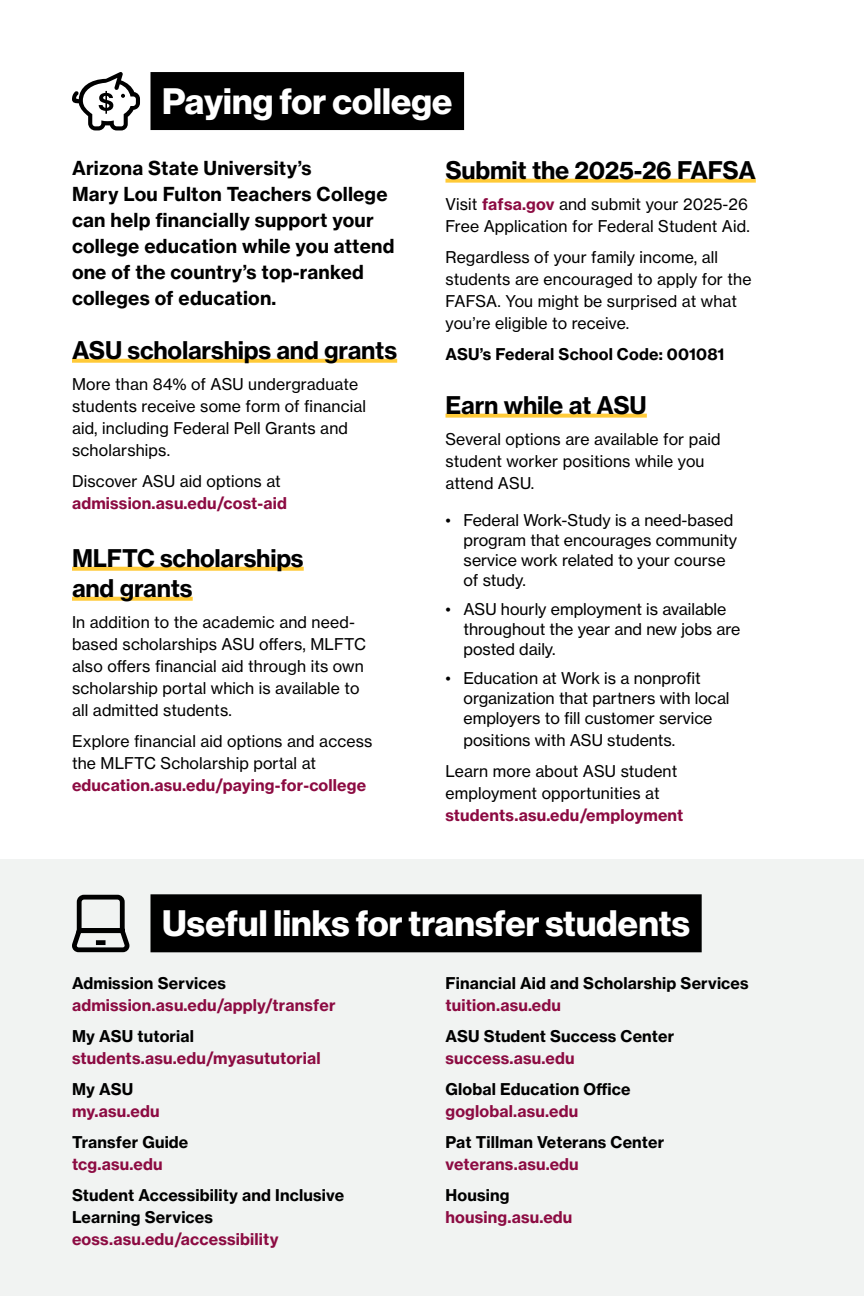
<style>
.page{position:relative;width:864px;height:1296px;background:#fff}
.page>*{position:absolute;margin:0;border:0;box-sizing:border-box;transform-origin:0 0}
.t1{font:36px "N Haas Grotesk DS Pro 75 Bd";letter-spacing:.005em;color:#fff}
.t2{font:24px/30px "N Haas Grotesk TX Pro 75 Bd";letter-spacing:-.01em;color:#000}
.t3{font:19px/26px "N Haas Grotesk TX Pro 75 Bd";letter-spacing:.01em;color:#000}
.t4{font:16px/22px "N Haas Grotesk TX Pro 55 Rg";letter-spacing:.01em;color:#000}
.t5{font:16px/22px "N Haas Grotesk TX Pro 75 Bd";letter-spacing:.01em;color:#000}
.t6{font:16px/22px "N Haas Grotesk TX Pro 75 Bd";letter-spacing:.01em;color:#8c0b42}
.s1{font-family:"N Haas Grotesk TX Pro 55 Rg";color:#000}
.s2{font-family:"N Haas Grotesk TX Pro 75 Bd";color:#8c0b42}
.s3{color:#000}
.s4{color:#8c0b42}
</style>
<div class="page">
<div style="left:150px;top:72px;width:314px;height:58px;background:#000"></div>
<svg style="left:72px;top:72px;width:68px;height:59px"></svg>
<div style="left:0;top:860px;width:864px;height:436px;background:#f1f3f2"></div>
<div style="left:150px;top:894px;width:552px;height:58px;background:#000"></div>
<svg style="left:72px;top:894px;width:58px;height:59px"></svg>
<svg style="left:72px;top:359px;width:325px;height:4px"></svg>
<svg style="left:72px;top:567px;width:232px;height:4px"></svg>
<svg style="left:72px;top:597px;width:121px;height:4px"></svg>
<svg style="left:446px;top:179px;width:310px;height:4px"></svg>
<svg style="left:446px;top:414px;width:201px;height:4px"></svg>
<p class="t1" style="left:162px;top:80px;width:292px">Paying for college</p>
<p class="t3" style="left:72px;top:155px;width:324px">Arizona State University’s<br>Mary Lou Fulton Teachers College can help financially support your college education while you attend one of the country’s top-ranked colleges of education.</p>
<p class="t2" style="left:72px;top:335px;width:327px">ASU scholarships and grants</p>
<p class="t4" style="left:72px;top:373px;width:296px">More than 84% of ASU undergraduate students receive some form of financial aid, including Federal Pell Grants and scholarships.</p>
<p class="t6" style="left:72px;top:470px;width:216px"><span class="s1">Discover ASU aid options at </span>admission.asu.edu/cost-aid</p>
<p class="t2" style="left:72px;top:543px;width:233px">MLFTC scholarships and grants</p>
<p class="t4" style="left:72px;top:611px;width:296px">In addition to the academic and need&shy;based scholarships ASU offers, MLFTC also offers financial aid through its own scholarship portal which is available to all admitted students.</p>
<p class="t4" style="left:72px;top:730px;width:302px">Explore financial aid options and access the MLFTC Scholarship portal at <span class="s2">education.asu.edu/paying-for-college</span></p>
<p class="t2" style="left:446px;top:155px;width:312px">Submit the 2025-26 FAFSA</p>
<p class="t4" style="left:446px;top:193px;width:306px">Visit <span class="s2">fafsa.gov</span> and submit your 2025-26<br>Free Application for Federal Student Aid.</p>
<p class="t4" style="left:446px;top:246px;width:308px">Regardless of your family income, all students are encouraged to apply for the FAFSA. You might be surprised at what you’re eligible to receive.</p>
<p class="t5" style="left:446px;top:343px;width:281px">ASU’s Federal School Code: 001081</p>
<p class="t2" style="left:446px;top:390px;width:203px">Earn while at ASU</p>
<p class="t4" style="left:446px;top:428px;width:277px">Several options are available for paid student worker positions while you attend ASU.</p>
<p class="t4" style="left:464px;top:510px;width:275px;line-height:20px;text-indent:-18px">• Federal Work-Study is a need-based program that encourages community service work related to your course of study.</p>
<p class="t4" style="left:464px;top:599px;width:279px;line-height:20px;text-indent:-18px">• ASU hourly employment is available throughout the year and new jobs are posted daily.</p>
<p class="t4" style="left:464px;top:668px;width:268px;line-height:20px;text-indent:-18px">• Education at Work is a nonprofit organization that partners with local employers to fill customer service</p>
<p class="t4" style="left:464px;top:729px;width:213px">positions with ASU students.</p>
<p class="t4" style="left:446px;top:760px;width:239px">Learn more about ASU student employment opportunities at <span class="s2">students.asu.edu/employment</span></p>
<p class="t1" style="left:162px;top:903px;width:529px">Useful links for transfer students</p>
<p class="t6" style="left:72px;top:972px;width:265px"><span class="s3">Admission Services </span>admission.asu.edu/apply/transfer</p>
<p class="t6" style="left:72px;top:1025px;width:250px"><span class="s3">My ASU tutorial </span>students.asu.edu/myasututorial</p>
<p class="t6" style="left:72px;top:1078px;width:89px"><span class="s3">My ASU </span>my.asu.edu</p>
<p class="t5" style="left:72px;top:1131px;width:118px">Transfer Guide <span class="s4">tcg.asu.edu</span></p>
<p class="t5" style="left:72px;top:1184px;width:274px">Student Accessibility and Inclusive<br>Learning Services <span class="s4">eoss.asu.edu/accessibility</span></p>
<p class="t5" style="left:446px;top:972px;width:305px">Financial Aid and Scholarship Services <span class="s4">tuition.asu.edu</span></p>
<p class="t5" style="left:446px;top:1025px;width:230px">ASU Student Success Center <span class="s4">success.asu.edu</span></p>
<p class="t5" style="left:446px;top:1078px;width:187px">Global Education Office <span class="s4">goglobal.asu.edu</span></p>
<p class="t5" style="left:446px;top:1131px;width:220px">Pat Tillman Veterans Center <span class="s4">veterans.asu.edu</span></p>
<p class="t6" style="left:446px;top:1184px;width:128px"><span class="s3">Housing </span>housing.asu.edu</p>
</div>
